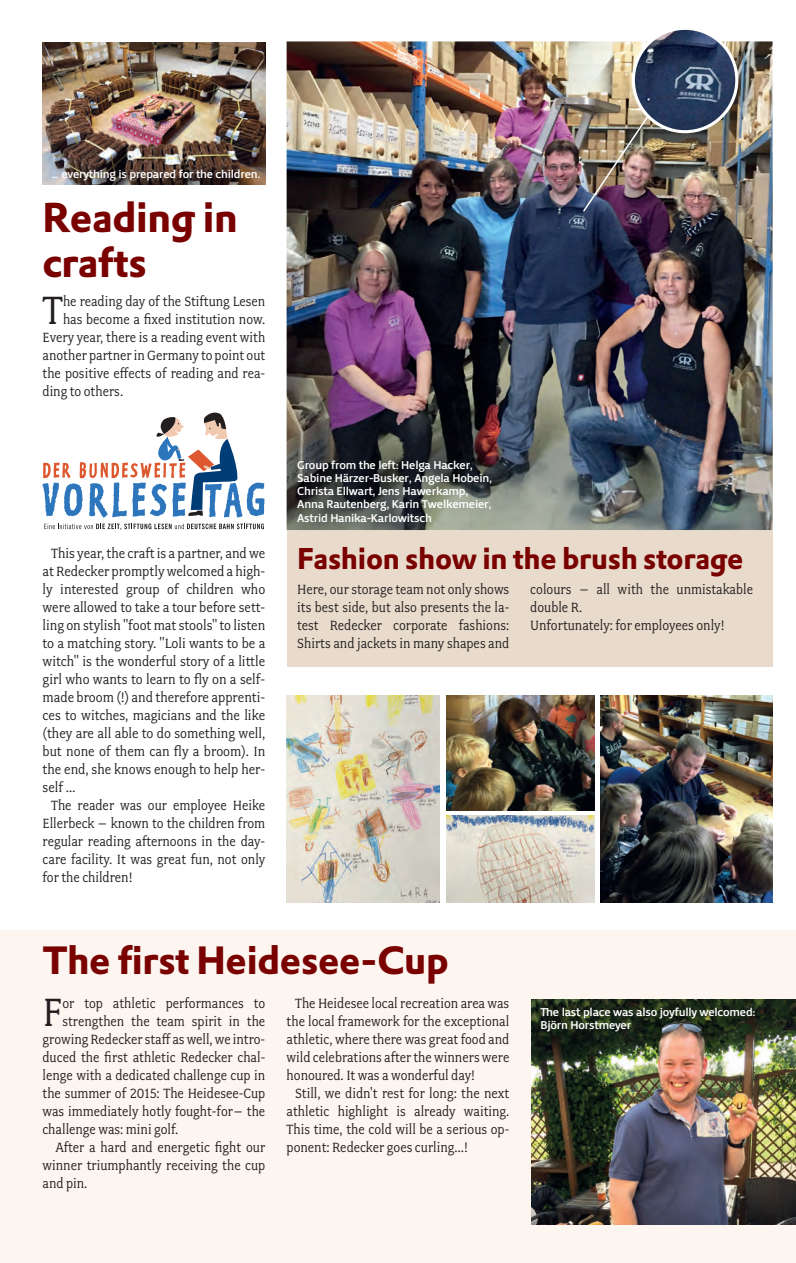
<style>
.page{position:relative;width:796px;height:1263px;background:#fff}
.page>*{position:absolute;margin:0;border:0;box-sizing:border-box;transform-origin:0 0}
.t1{font:44.25px "Fairplex Narrow";color:#231f20}
.t2{font:40.8px/45px "DTL Prokyon T Bold";letter-spacing:-.01em;color:#790100}
.t3{font:38.55px "DTL Prokyon T Bold";letter-spacing:-.01em;color:#790100}
.t4{font:29.4px "DTL Prokyon T Bold";letter-spacing:-.01em;color:#790100}
.t5{font:15px/18px "Fairplex Narrow";color:#231f20;text-align:justify}
.t6{font:11.7px/13.2px "Priva Three Pro";letter-spacing:-.02em;color:#fff}
</style>
<div class="page">
<div style="left:1px;top:930px;width:794px;height:333px;background:#fcf5f0"></div>
<div style="left:286px;top:146px;width:486px;height:521px;background:#e8dbcb"></div>
<img style="left:286px;top:41px;width:486px;height:489px">
<img style="left:531px;top:999px;width:264px;height:225px">
<img style="left:43px;top:43px;width:222px;height:142px">
<img style="left:446px;top:696px;width:148px;height:114px">
<img style="left:600px;top:696px;width:172px;height:206px">
<img style="left:286px;top:696px;width:153px;height:206px">
<img style="left:446px;top:816px;width:148px;height:86px">
<img style="left:634px;top:30px;width:100px;height:100px;border-radius:50px">
<img style="left:581px;top:115px;width:68px;height:98px">
<svg style="left:43px;top:413px;width:221px;height:117px"></svg>
<p class="t6" style="left:52px;top:168px;width:210px">… everything is prepared for the children.</p>
<h2 class="t2" style="left:43px;top:194px;width:196px">Reading in crafts</h2>
<h1 class="t1" style="left:43px;top:285px;width:22px">T</h1>
<p class="t5" style="left:63px;top:292px;width:204px">he reading day of the Stiftung Lesen</p>
<p class="t5" style="left:63px;top:310px;width:204px">has become a fixed institution now.</p>
<p class="t5" style="left:43px;top:328px;width:224px">Every year, there is a reading event with</p>
<p class="t5" style="left:43px;top:346px;width:224px">another partner in Germany to point out</p>
<p class="t5" style="left:43px;top:364px;width:224px">the positive effects of reading and rea-</p>
<p class="t5" style="left:43px;top:382px;width:82px">ding to others.</p>
<p class="t5" style="left:51px;top:544px;width:215px">This year, the craft is a partner, and we</p>
<p class="t5" style="left:43px;top:562px;width:224px">at Redecker promptly welcomed a high-</p>
<p class="t5" style="left:43px;top:580px;width:224px">ly interested group of children who</p>
<p class="t5" style="left:43px;top:598px;width:224px">were allowed to take a tour before sett-</p>
<p class="t5" style="left:43px;top:616px;width:224px">ling on stylish "foot mat stools" to listen</p>
<p class="t5" style="left:43px;top:634px;width:224px">to a matching story. "Loli wants to be a</p>
<p class="t5" style="left:43px;top:652px;width:224px">witch" is the wonderful story of a little</p>
<p class="t5" style="left:43px;top:670px;width:224px">girl who wants to learn to fly on a self-</p>
<p class="t5" style="left:43px;top:688px;width:224px">made broom (!) and therefore apprenti-</p>
<p class="t5" style="left:43px;top:706px;width:224px">ces to witches, magicians and the like</p>
<p class="t5" style="left:43px;top:724px;width:224px">(they are all able to do something well,</p>
<p class="t5" style="left:43px;top:742px;width:224px">but none of them can fly a broom). In</p>
<p class="t5" style="left:43px;top:760px;width:224px">the end, she knows enough to help her-</p>
<p class="t5" style="left:43px;top:778px;width:34px">self …</p>
<p class="t5" style="left:51px;top:796px;width:216px">The reader was our employee Heike</p>
<p class="t5" style="left:43px;top:814px;width:224px">Ellerbeck – known to the children from</p>
<p class="t5" style="left:43px;top:832px;width:224px">regular reading afternoons in the day-</p>
<p class="t5" style="left:43px;top:850px;width:224px">care facility. It was great fun, not only</p>
<p class="t5" style="left:43px;top:868px;width:91px">for the children!</p>
<p class="t6" style="left:297px;top:458px;width:196px">Group from the left: Helga Hacker, Sabine Härzer-Busker, Angela Hobein, Christa Ellwart, Jens Hawerkamp, Anna Rautenberg, Karin Twelkemeier, Astrid Hanika-Karlowitsch</p>
<h3 class="t4" style="left:297px;top:539px;width:447px">Fashion show in the brush storage</h3>
<p class="t5" style="left:297px;top:580px;width:213px">Here, our storage team not only shows its best side, but also presents the la&shy;test Redecker corporate fashions:<br>Shirts and jackets in many shapes and</p>
<p class="t5" style="left:530px;top:580px;width:224px;text-align:left">colours – all with the unmistakable double R.<br>Unfortunately: for employees only!</p>
<h3 class="t3" style="left:43px;top:935px;width:407px">The first Heidesee-Cup</h3>
<h1 class="t1" style="left:43px;top:987px;width:21px">F</h1>
<p class="t5" style="left:62px;top:994px;width:204px">or top athletic performances to</p>
<p class="t5" style="left:62px;top:1012px;width:204px">strengthen the team spirit in the</p>
<p class="t5" style="left:43px;top:1030px;width:224px">growing Redecker staff as well, we intro-</p>
<p class="t5" style="left:43px;top:1048px;width:224px">duced the first athletic Redecker chal-</p>
<p class="t5" style="left:43px;top:1066px;width:224px">lenge with a dedicated challenge cup in</p>
<p class="t5" style="left:43px;top:1084px;width:224px">the summer of 2015: The Heidesee-Cup</p>
<p class="t5" style="left:43px;top:1102px;width:224px">was immediately hotly fought-for– the</p>
<p class="t5" style="left:43px;top:1120px;width:137px">challenge was: mini golf.</p>
<p class="t5" style="left:56px;top:1138px;width:211px">After a hard and energetic fight our</p>
<p class="t5" style="left:43px;top:1156px;width:224px">winner triumphantly receiving the cup</p>
<p class="t5" style="left:43px;top:1174px;width:46px">and pin.</p>
<p class="t5" style="left:295px;top:994px;width:216px">The Heidesee local recreation area was</p>
<p class="t5" style="left:286px;top:1012px;width:224px">the local framework for the exceptional</p>
<p class="t5" style="left:286px;top:1030px;width:224px">athletic, where there was great food and</p>
<p class="t5" style="left:286px;top:1048px;width:224px">wild celebrations after the winners were</p>
<p class="t5" style="left:286px;top:1066px;width:190px">honoured. It was a wonderful day!</p>
<p class="t5" style="left:295px;top:1084px;width:215px">Still, we didn't rest for long: the next</p>
<p class="t5" style="left:286px;top:1102px;width:224px">athletic highlight is already waiting.</p>
<p class="t5" style="left:286px;top:1120px;width:224px">This time, the cold will be a serious op-</p>
<p class="t5" style="left:286px;top:1138px;width:183px">ponent: Redecker goes curling…!</p>
<p class="t6" style="left:540px;top:1006px;width:216px">The last place was also joyfully welcomed:<br>Björn Horstmeyer</p>
</div>
